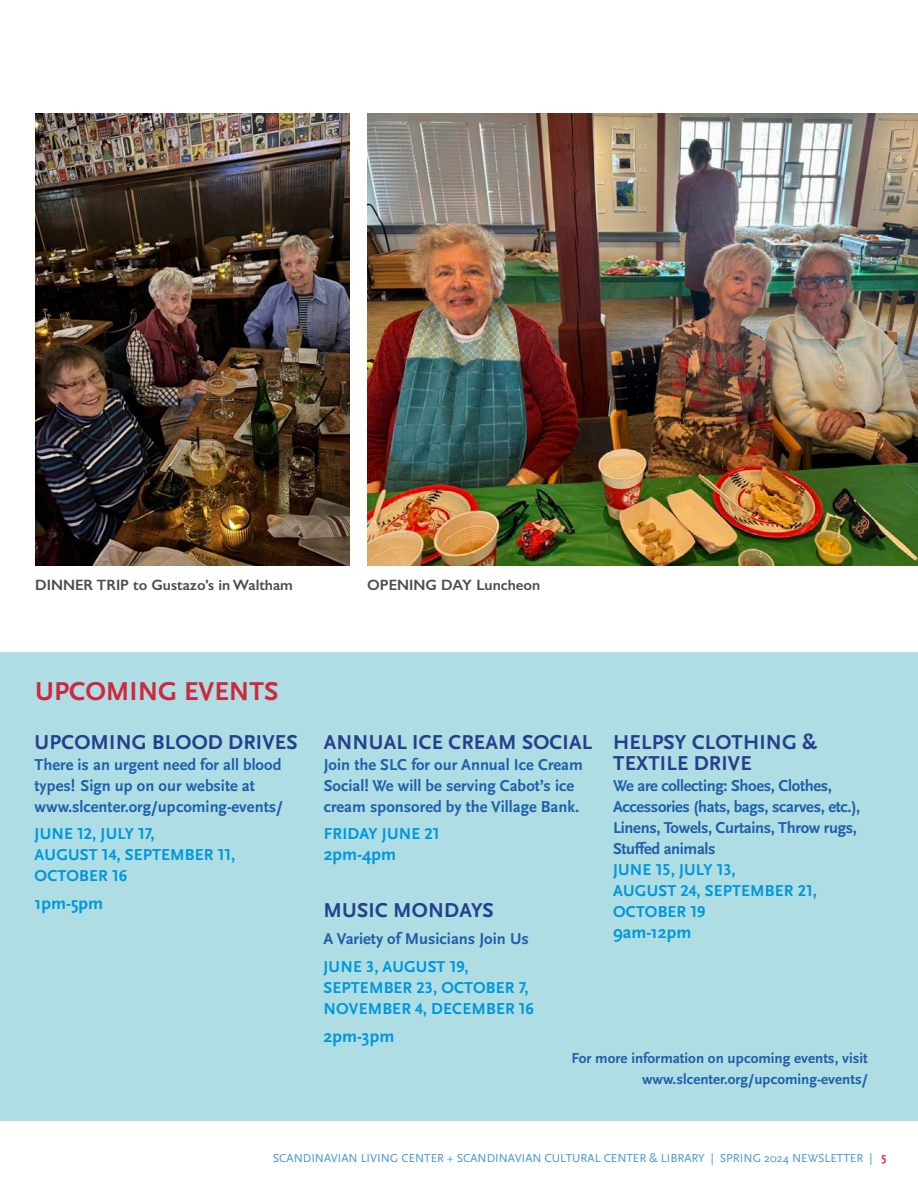
<style>
.page{position:relative;width:918px;height:1188px;background:#fff}
.page>*{position:absolute;margin:0;border:0;box-sizing:border-box;transform-origin:0 0}
.t1{font:700 27px "Scala Sans Pro";color:#cf283f}
.t2{font:700 21px/21px "Scala Sans Pro";letter-spacing:.01em;color:#253f8e}
.t3{font:700 18px "Scala Sans Pro";color:#0097db}
.t4{font:700 16.5px/21px "Scala Sans Pro";color:#205fab}
.t5{font:700 16.5px/21px "Scala Sans Pro";letter-spacing:.01em;color:#0097db}
.t6{font:700 16.5px/21px "Scala Sans Pro";letter-spacing:-.02em;color:#205fab}
.t7{font:700 15px/21px "Scala Sans Pro";color:#205fab;text-align:right}
.t8{font:600 15px "Gill Sans";color:#4b4c4d}
.t9{font:12px "Scala Sans Pro";color:#4497d2}
.s1{font-weight:700;color:#cf283f}
</style>
<div class="page">
<div style="left:0;top:652px;width:918px;height:468px;background:#aedee4"></div>
<img style="left:35px;top:113px;width:315px;height:452px">
<img style="left:367px;top:113px;width:551px;height:452px">
<p class="t8" style="left:35px;top:576px;width:259px">DINNER TRIP to Gustazo’s in Waltham</p>
<p class="t8" style="left:367px;top:576px;width:175px">OPENING DAY Luncheon</p>
<p class="t1" style="left:35px;top:676px;width:245px">UPCOMING EVENTS</p>
<p class="t2" style="left:35px;top:732px;width:264px">UPCOMING BLOOD DRIVES</p>
<p class="t4" style="left:35px;top:754px;width:250px">There is an urgent need for all blood types! Sign up on our website at www.slcenter.org/upcoming-events/</p>
<p class="t5" style="left:35px;top:824px;width:202px">JUNE 12, JULY 17,<br>AUGUST 14, SEPTEMBER 11,<br>OCTOBER 16</p>
<p class="t3" style="left:35px;top:893px;width:70px">1pm-5pm</p>
<p class="t2" style="left:324px;top:732px;width:270px">ANNUAL ICE CREAM SOCIAL</p>
<p class="t4" style="left:324px;top:754px;width:261px">Join the SLC for our Annual Ice Cream<br>Social! We will be serving Cabot’s ice cream sponsored by the Village Bank.</p>
<p class="t5" style="left:324px;top:824px;width:117px">FRIDAY JUNE 21</p>
<p class="t3" style="left:324px;top:844px;width:74px">2pm-4pm</p>
<p class="t2" style="left:324px;top:899px;width:172px">MUSIC MONDAYS</p>
<p class="t4" style="left:323px;top:929px;width:207px">A Variety of Musicians Join Us</p>
<p class="t5" style="left:324px;top:956px;width:212px">JUNE 3, AUGUST 19,<br>SEPTEMBER 23, OCTOBER 7,<br>NOVEMBER 4, DECEMBER 16</p>
<p class="t3" style="left:323px;top:1026px;width:72px">2pm-3pm</p>
<p class="t2" style="left:613px;top:732px;width:205px">HELPSY CLOTHING &amp;<br>TEXTILE DRIVE</p>
<p class="t6" style="left:613px;top:775px;width:249px">We are collecting: Shoes, Clothes, Accessories (hats, bags, scarves, etc.), Linens, Towels, Curtains, Throw rugs, Stuffed animals</p>
<p class="t5" style="left:613px;top:859px;width:205px">JUNE 15, JULY 13,<br>AUGUST 24, SEPTEMBER 21,<br>OCTOBER 19</p>
<p class="t3" style="left:613px;top:921px;width:80px">9am-12pm</p>
<p class="t7" style="left:572px;top:1048px;width:298px">For more information on upcoming events, visit www.slcenter.org/upcoming-events/</p>
<p class="t9" style="left:273px;top:1152px;width:615px">SCANDINAVIAN LIVING CENTER + SCANDINAVIAN CULTURAL CENTER &amp; LIBRARY | SPRING 2024 NEWSLETTER | <span class="s1">5</span></p>
</div>
